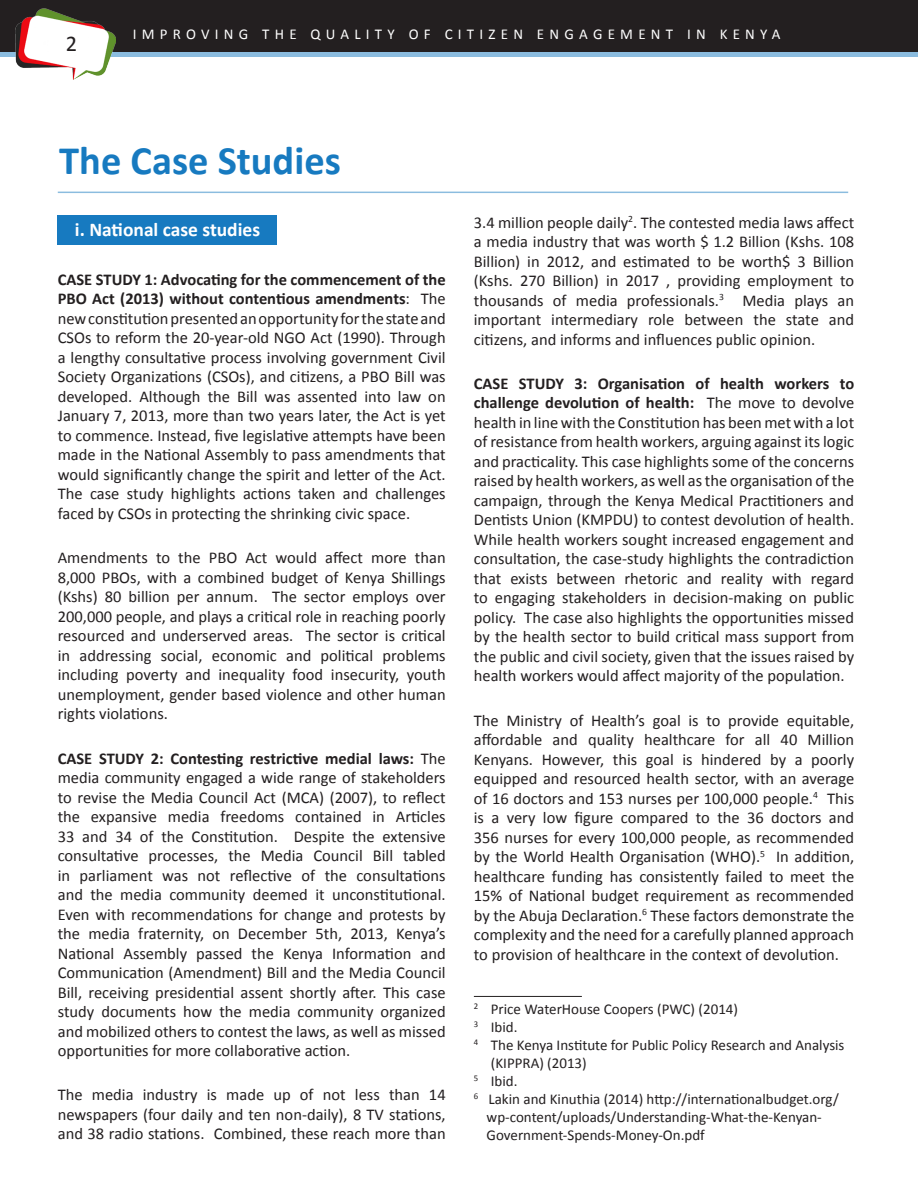
<style>
.page{position:relative;width:918px;height:1188px;background:#fff}
.page>*{position:absolute;margin:0;border:0;box-sizing:border-box;transform-origin:0 0}
.Titles{font:700 40.5px "Calibri";color:#177ac0}
.Heading_2{font:22.5px "Calibri";color:#231f20}
.subhead{font:700 19.5px "Calibri";color:#fff}
.t1{font:16.5px/19.5px "Calibri";color:#231f20;text-align:justify}
.Footnote_text{font:15px/18px "Calibri";color:#231f20}
.t2{font:15px "Calibri";letter-spacing:.35em;color:#fff}
.s1{font-weight:700}
</style>
<div class="page">
<div style="left:0;top:49px;width:918px;height:8px;background:#8bbcdf"></div>
<div style="left:0;top:0;width:918px;height:52px;background:#231f20"></div>
<img style="left:16px;top:8px;width:100px;height:71px">
<div style="left:58px;top:215px;width:219px;height:29px;background:#177ac0"></div>
<hr style="left:474px;top:996px;width:108px;height:1px;background:#231f20">
<hr style="left:58px;top:192px;width:790px;height:1px;background:#177ac0">
<p class="Heading_2" style="left:66px;top:29px;width:13px">2</p>
<p class="t2" style="left:133px;top:24px;width:649px">IMPROVING THE QUALITY OF CITIZEN ENGAGEMENT IN KENYA</p>
<p class="Titles" style="left:59px;top:134px;width:283px">The Case Studies</p>
<p class="subhead" style="left:75px;top:217px;width:187px">i. National case studies</p>
<p class="t1" style="left:58px;top:270px;width:389px"><span class="s1">CASE STUDY 1: Advocating for the commencement of the PBO Act (2013) without contentious amendments</span>: The new constitution presented an opportunity for the state and CSOs to reform the 20-year-old NGO Act (1990). Through a lengthy consultative process involving government Civil Society Organizations (CSOs), and citizens, a PBO Bill was developed. Although the Bill was assented into law on January 7, 2013, more than two years later, the Act is yet to commence. Instead, five legislative attempts have been made in the National Assembly to pass amendments that would significantly change the spirit and letter of the Act.<br>The case study highlights actions taken and challenges faced by CSOs in protecting the shrinking civic space.</p>
<p class="t1" style="left:58px;top:548px;width:389px">Amendments to the PBO Act would affect more than 8,000 PBOs, with a combined budget of Kenya Shillings (Kshs) 80 billion per annum. The sector employs over 200,000 people, and plays a critical role in reaching poorly resourced and underserved areas. The sector is critical in addressing social, economic and political problems including poverty and inequality food insecurity, youth unemployment, gender based violence and other human rights violations.</p>
<p class="t1" style="left:58px;top:748px;width:389px"><span class="s1">CASE STUDY 2: Contesting restrictive medial laws:</span> The media community engaged a wide range of stakeholders to revise the Media Council Act (MCA) (2007), to reflect the expansive media freedoms contained in Articles 33 and 34 of the Constitution. Despite the extensive consultative processes, the Media Council Bill tabled in parliament was not reflective of the consultations and the media community deemed it unconstitutional.<br>Even with recommendations for change and protests by the media fraternity, on December 5th, 2013, Kenya’s National Assembly passed the Kenya Information and Communication (Amendment) Bill and the Media Council Bill, receiving presidential assent shortly after. This case study documents how the media community organized and mobilized others to contest the laws, as well as missed opportunities for more collaborative action.</p>
<p class="t1" style="left:58px;top:1085px;width:389px">The media industry is made up of not less than 14 newspapers (four daily and ten non-daily), 8 TV stations, and 38 radio stations. Combined, these reach more than</p>
<p class="t1" style="left:474px;top:213px;width:382px">3.4 million people daily<sup>2</sup>. The contested media laws affect a media industry that was worth $ 1.2 Billion (Kshs. 108<br>Billion) in 2012, and estimated to be worth$ 3 Billion (Kshs. 270 Billion) in 2017 , providing employment to thousands of media professionals.<sup>3</sup> Media plays an important intermediary role between the state and citizens, and informs and influences public opinion.</p>
<p class="t1" style="left:474px;top:374px;width:382px"><span class="s1">CASE STUDY 3: Organisation of health workers to challenge devolution of health:</span> The move to devolve health in line with the Constitution has been met with a lot of resistance from health workers, arguing against its logic and practicality. This case highlights some of the concerns raised by health workers, as well as the organisation of the campaign, through the Kenya Medical Practitioners and Dentists Union (KMPDU) to contest devolution of health.<br>While health workers sought increased engagement and consultation, the case-study highlights the contradiction that exists between rhetoric and reality with regard to engaging stakeholders in decision-making on public policy. The case also highlights the opportunities missed by the health sector to build critical mass support from the public and civil society, given that the issues raised by health workers would affect majority of the population.</p>
<p class="t1" style="left:474px;top:711px;width:382px">The Ministry of Health’s goal is to provide equitable, affordable and quality healthcare for all 40 Million Kenyans. However, this goal is hindered by a poorly equipped and resourced health sector, with an average of 16 doctors and 153 nurses per 100,000 people.<sup>4</sup> This is a very low figure compared to the 36 doctors and 356 nurses for every 100,000 people, as recommended by the World Health Organisation (WHO).<sup>5</sup> In addition, healthcare funding has consistently failed to meet the 15% of National budget requirement as recommended by the Abuja Declaration.<sup>6</sup> These factors demonstrate the complexity and the need for a carefully planned approach to provision of healthcare in the context of devolution.</p>
<p class="Footnote_text" style="left:474px;top:1001px;width:266px"><sup>2</sup> Price WaterHouse Coopers (PWC) (2014)</p>
<p class="Footnote_text" style="left:474px;top:1019px;width:45px"><sup>3</sup> Ibid.</p>
<p class="Footnote_text" style="left:491px;top:1037px;width:355px;text-indent:-17px"><sup>4</sup> The Kenya Institute for Public Policy Research and Analysis (KIPPRA) (2013)</p>
<p class="Footnote_text" style="left:474px;top:1073px;width:45px"><sup>5</sup> Ibid.</p>
<p class="Footnote_text" style="left:487px;top:1091px;width:354px;text-indent:-13px"><sup>6</sup> Lakin and Kinuthia (2014) http://internationalbudget.org/ wp-content/uploads/Understanding-What-the-Kenyan-<br>Government-Spends-Money-On.pdf</p>
</div>
